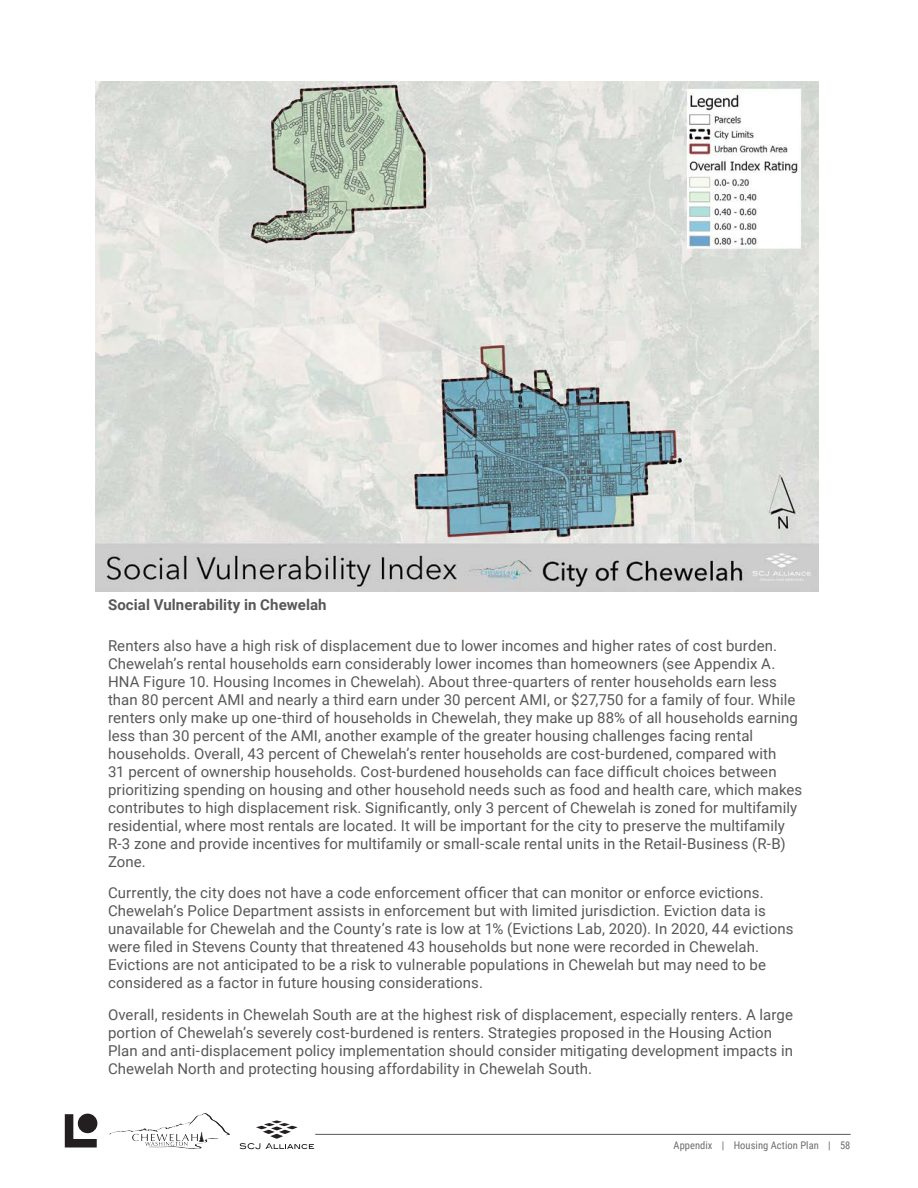
<style>
.page{position:relative;width:918px;height:1188px;background:#fff}
.page>*{position:absolute;margin:0;border:0;box-sizing:border-box;transform-origin:0 0}
.Body_Text__10pt{font:15px/18px "Roboto";letter-spacing:.005em;color:#57585a}
.Figure_Number-_Appen{font:700 15px "Roboto";letter-spacing:.01em;color:#57585a}
.t1{font:10.5px "Roboto Condensed";letter-spacing:.005em;color:#6c6d70}
</style>
<div class="page">
<hr style="left:316px;top:1134px;width:534px;height:1px;background:#57585a">
<svg style="left:240px;top:1120px;width:74px;height:29px"></svg>
<img style="left:110px;top:1114px;width:119px;height:34px">
<svg style="left:65px;top:1114px;width:32px;height:34px"></svg>
<div style="left:78px;top:1114px;width:19px;height:19px;background:#231f20;border-radius:50%"></div>
<img style="left:96px;top:81px;width:723px;height:511px">
<p class="Figure_Number-_Appen" style="left:108px;top:594px;width:220px">Social Vulnerability in Chewelah</p>
<p class="Body_Text__10pt" style="left:108px;top:636px;width:696px">Renters also have a high risk of displacement due to lower incomes and higher rates of cost burden.<br>Chewelah’s rental households earn considerably lower incomes than homeowners (see Appendix A.<br>HNA Figure 10. Housing Incomes in Chewelah). About three-quarters of renter households earn less than 80 percent AMI and nearly a third earn under 30 percent AMI, or $27,750 for a family of four. While renters only make up one-third of households in Chewelah, they make up 88% of all households earning less than 30 percent of the AMI, another example of the greater housing challenges facing rental households. Overall, 43 percent of Chewelah’s renter households are cost-burdened, compared with<br>31 percent of ownership households. Cost-burdened households can face difficult choices between prioritizing spending on housing and other household needs such as food and health care, which makes contributes to high displacement risk. Significantly, only 3 percent of Chewelah is zoned for multifamily residential, where most rentals are located. It will be important for the city to preserve the multifamily R-3 zone and provide incentives for multifamily or small-scale rental units in the Retail-Business (R-B)<br>Zone.</p>
<p class="Body_Text__10pt" style="left:108px;top:883px;width:687px">Currently, the city does not have a code enforcement officer that can monitor or enforce evictions.<br>Chewelah’s Police Department assists in enforcement but with limited jurisdiction. Eviction data is unavailable for Chewelah and the County’s rate is low at 1% (Evictions Lab, 2020). In 2020, 44 evictions were filed in Stevens County that threatened 43 households but none were recorded in Chewelah.<br>Evictions are not anticipated to be a risk to vulnerable populations in Chewelah but may need to be considered as a factor in future housing considerations.</p>
<p class="Body_Text__10pt" style="left:108px;top:1005px;width:687px">Overall, residents in Chewelah South are at the highest risk of displacement, especially renters. A large portion of Chewelah’s severely cost-burdened is renters. Strategies proposed in the Housing Action Plan and anti-displacement policy implementation should consider mitigating development impacts in Chewelah North and protecting housing affordability in Chewelah South.</p>
<p class="t1" style="left:674px;top:1138px;width:178px">Appendix | Housing Action Plan | 58</p>
</div>
